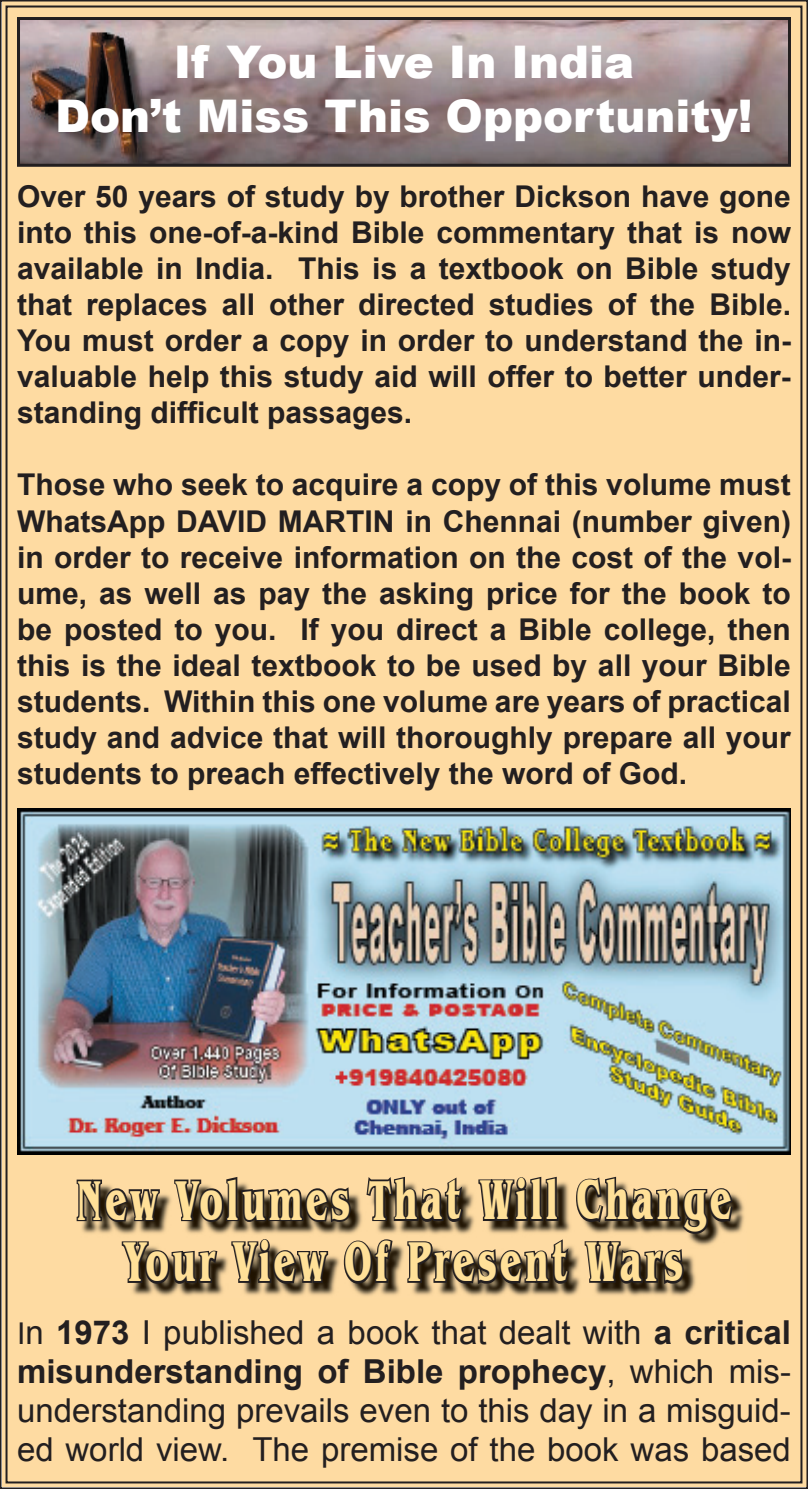
<style>
.page{position:relative;width:808px;height:1489px;background:#fff}
.page>*{position:absolute;margin:0;border:0;box-sizing:border-box;transform-origin:0 0}
.t1{font:700 57.6px/61.8px "Benguiat IT Cby BT";letter-spacing:.1em;color:#ffe098;text-align:center;scale:.61 1}
.t2{font:900 45px/54px "Arial";color:#fff;text-align:center}
.t3{font:33px/39px "Arial";color:#231f20;text-align:justify}
.t4{font:700 30px/36px "Arial";color:#231f20;text-align:justify}
.s1{font-size:30px}
.s2{font-weight:700}
</style>
<div class="page">
<div style="left:0;top:0;width:808px;height:1488px;background:#fedba2"></div>
<img style="left:17px;top:808px;width:774px;height:346px">
<img style="left:21px;top:21px;width:766px;height:142px">
<div style="left:17px;top:17px;width:774px;height:150px;border:3px solid #231f20"></div>
<svg style="left:75px;top:1093px;width:660px;height:212px;background:#a69c86"></svg>
<h2 class="t2" style="left:55px;top:33px;width:699px">If You Live In India<br>Don’t Miss This Opportunity!</h2>
<p class="t4" style="left:17px;top:179px;width:775px">Over 50 years of study by brother Dickson have gone into this one-of-a-kind Bible commentary that is now available in India. This is a textbook on Bible study that replaces all other directed studies of the Bible.<br>You must order a copy in order to understand the in&shy;valuable help this study aid will offer to better under&shy;standing difficult passages.</p>
<p class="t4" style="left:17px;top:467px;width:775px">Those who seek to acquire a copy of this volume must WhatsApp DAVID MARTIN in Chennai (number given) in order to receive information on the cost of the vol&shy;ume, as well as pay the asking price for the book to be posted to you. If you direct a Bible college, then this is the ideal textbook to be used by all your Bible students. Within this one volume are years of practical study and advice that will thoroughly prepare all your students to preach effectively the word of God.</p>
<h1 class="t1" style="left:76px;top:1168px;width:1075px">New Volumes That Will Change<br>Your View Of Present Wars</h1>
<p class="t3" style="left:17px;top:1312px;width:775px"><span class="s1">I</span>n <span class="s2">1973</span> I published a book that dealt with <span class="s2">a critical misunderstanding of Bible prophecy</span>, which mis&shy;understanding prevails even to this day in a misguid&shy;ed world view. The premise of the book was based</p>
</div>
